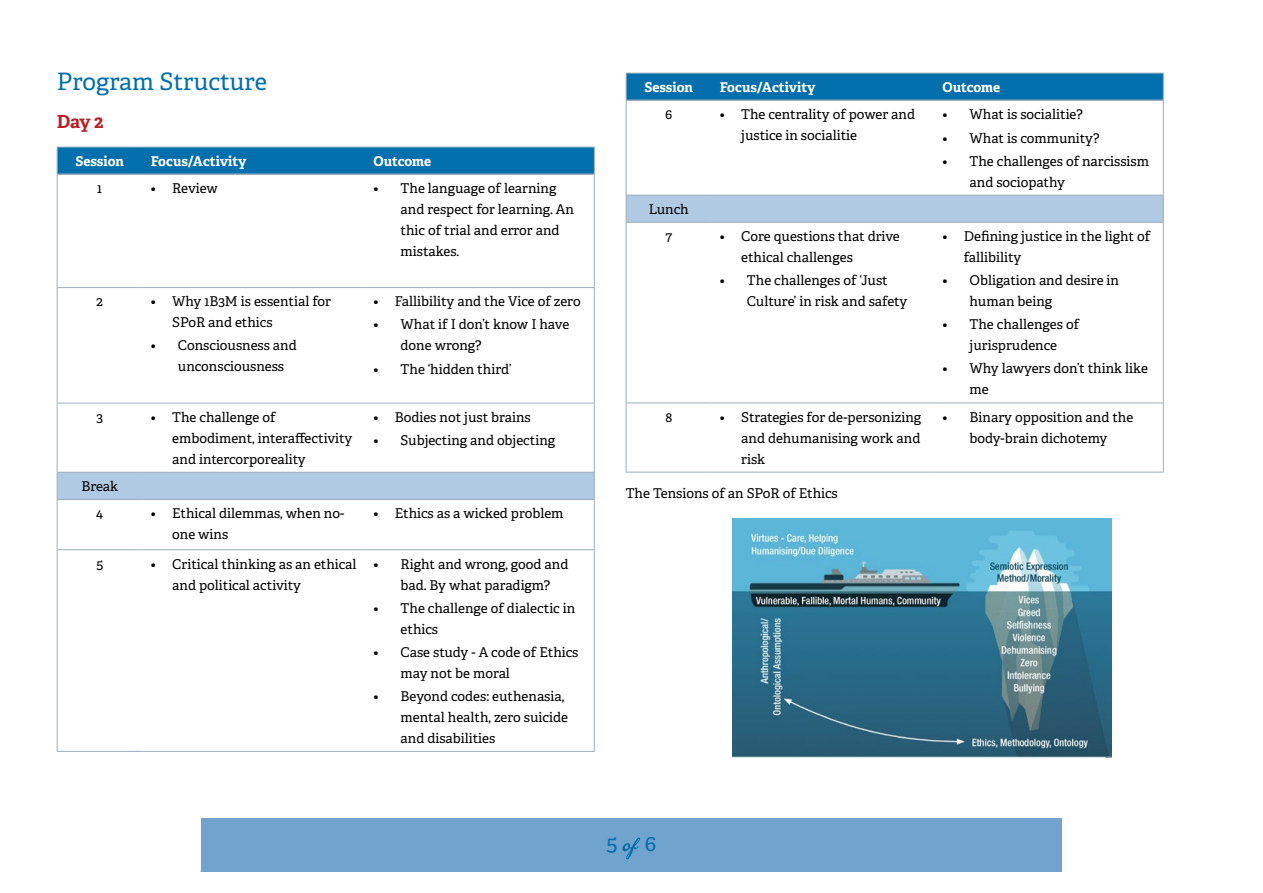
<style>
.page{position:relative;width:1263px;height:893px;background:#fff}
.page>*{position:absolute;margin:0;border:0;box-sizing:border-box;transform-origin:0 0}
.t1{font:24px "Adelle";color:#006fab}
.t2{font:21.75px "Adelle";color:#006fab}
.t3{font:700 18px "Adelle";color:#ba1e25}
.t4{font:13.5px/21px "Adelle";color:#000}
.t5{font:700 13.5px "Adelle";letter-spacing:-.005em;color:#fff}
</style>
<div class="page">
<div style="left:201px;top:818px;width:861px;height:54px;background:#70a4cf"></div>
<svg style="left:622px;top:837px;width:18px;height:22px"></svg>
<div style="left:57px;top:147px;width:538px;height:27px;background:#006fab"></div>
<hr style="left:57px;top:174px;width:1px;height:113px;background:#9ab0bd">
<hr style="left:594px;top:174px;width:1px;height:113px;background:#9ab0bd">
<hr style="left:57px;top:287px;width:85px;height:1px;background:#9ab0bd">
<hr style="left:57px;top:288px;width:1px;height:115px;background:#9ab0bd">
<hr style="left:142px;top:287px;width:223px;height:1px;background:#9ab0bd">
<hr style="left:365px;top:287px;width:230px;height:1px;background:#9ab0bd">
<hr style="left:594px;top:288px;width:1px;height:115px;background:#9ab0bd">
<hr style="left:57px;top:403px;width:85px;height:1px;background:#9ab0bd">
<hr style="left:57px;top:403px;width:1px;height:69px;background:#9ab0bd">
<hr style="left:142px;top:403px;width:223px;height:1px;background:#9ab0bd">
<hr style="left:365px;top:403px;width:230px;height:1px;background:#9ab0bd">
<hr style="left:594px;top:403px;width:1px;height:69px;background:#9ab0bd">
<div style="left:57px;top:472px;width:538px;height:27px;background:#b1cae3"></div>
<hr style="left:57px;top:499px;width:85px;height:1px;background:#9ab0bd">
<hr style="left:57px;top:500px;width:1px;height:49px;background:#9ab0bd">
<hr style="left:142px;top:499px;width:223px;height:1px;background:#9ab0bd">
<hr style="left:365px;top:499px;width:230px;height:1px;background:#9ab0bd">
<hr style="left:594px;top:500px;width:1px;height:49px;background:#9ab0bd">
<hr style="left:58px;top:173px;width:84px;height:2px;background:#9ab0bd">
<hr style="left:142px;top:173px;width:223px;height:2px;background:#9ab0bd">
<hr style="left:365px;top:173px;width:229px;height:2px;background:#9ab0bd">
<hr style="left:57px;top:549px;width:85px;height:1px;background:#9ab0bd">
<hr style="left:57px;top:550px;width:1px;height:201px;background:#9ab0bd">
<hr style="left:142px;top:549px;width:223px;height:1px;background:#9ab0bd">
<hr style="left:365px;top:549px;width:230px;height:1px;background:#9ab0bd">
<hr style="left:594px;top:550px;width:1px;height:201px;background:#9ab0bd">
<hr style="left:57px;top:751px;width:85px;height:1px;background:#9ab0bd">
<hr style="left:142px;top:751px;width:223px;height:1px;background:#9ab0bd">
<hr style="left:365px;top:751px;width:230px;height:1px;background:#9ab0bd">
<svg style="left:626px;top:73px;width:538px;height:27px;background:#0671ab"></svg>
<hr style="left:626px;top:100px;width:85px;height:1px;background:#9ab0bd">
<hr style="left:711px;top:100px;width:223px;height:1px;background:#9ab0bd">
<hr style="left:934px;top:100px;width:229px;height:1px;background:#9ab0bd">
<hr style="left:626px;top:100px;width:1px;height:95px;background:#9ab0bd">
<hr style="left:1163px;top:100px;width:1px;height:95px;background:#9ab0bd">
<div style="left:626px;top:195px;width:538px;height:27px;background:#b1cae3"></div>
<hr style="left:626px;top:222px;width:85px;height:1px;background:#9ab0bd">
<hr style="left:626px;top:223px;width:1px;height:180px;background:#9ab0bd">
<hr style="left:711px;top:222px;width:223px;height:1px;background:#9ab0bd">
<hr style="left:934px;top:222px;width:230px;height:1px;background:#9ab0bd">
<hr style="left:1163px;top:223px;width:1px;height:180px;background:#9ab0bd">
<hr style="left:626px;top:403px;width:85px;height:1px;background:#9ab0bd">
<hr style="left:626px;top:403px;width:1px;height:69px;background:#9ab0bd">
<hr style="left:711px;top:403px;width:223px;height:1px;background:#9ab0bd">
<hr style="left:934px;top:403px;width:230px;height:1px;background:#9ab0bd">
<hr style="left:1163px;top:403px;width:1px;height:69px;background:#9ab0bd">
<hr style="left:626px;top:472px;width:85px;height:1px;background:#9ab0bd">
<hr style="left:711px;top:472px;width:223px;height:1px;background:#9ab0bd">
<hr style="left:934px;top:472px;width:230px;height:1px;background:#9ab0bd">
<img style="left:732px;top:519px;width:379px;height:238px">
<h1 class="t1" style="left:57px;top:67px;width:212px">Program Structure</h1>
<h3 class="t3" style="left:57px;top:110px;width:48px">Day 2</h3>
<p class="t5" style="left:76px;top:152px;width:50px">Session</p>
<p class="t5" style="left:151px;top:152px;width:97px">Focus/Activity</p>
<p class="t5" style="left:374px;top:152px;width:59px">Outcome</p>
<p class="t4" style="left:97px;top:178px;width:6px">1</p>
<p class="t4" style="left:151px;top:178px;width:69px">• Review</p>
<p class="t4" style="left:401px;top:178px;width:175px;text-indent:-27px">• The language of learning and respect for learning. An thic of trial and error and mistakes.</p>
<p class="t4" style="left:97px;top:291px;width:8px">2</p>
<p class="t4" style="left:172px;top:291px;width:160px;text-indent:-21px">• Why 1B3M is essential for<br>SPoR and ethics</p>
<p class="t4" style="left:178px;top:335px;width:120px;text-indent:-27px">• Consciousness and unconsciousness</p>
<p class="t4" style="left:374px;top:291px;width:209px">• Fallibility and the Vice of zero</p>
<p class="t4" style="left:401px;top:314px;width:170px;text-indent:-27px">• What if I don’t know I have done wrong?</p>
<p class="t4" style="left:374px;top:358px;width:139px">• The ‘hidden third’</p>
<p class="t4" style="left:96px;top:407px;width:8px">3</p>
<p class="t4" style="left:172px;top:407px;width:182px;text-indent:-21px">• The challenge of embodiment, interaffectivity and intercorporeality</p>
<p class="t4" style="left:374px;top:407px;width:159px">• Bodies not just brains</p>
<p class="t4" style="left:374px;top:430px;width:183px">• Subjecting and objecting</p>
<p class="t4" style="left:81px;top:473px;width:38px;line-height:27.2px;text-align:center">Break<br>4</p>
<p class="t4" style="left:172px;top:503px;width:174px;text-indent:-21px">• Ethical dilemmas, when no&shy;one wins</p>
<p class="t4" style="left:374px;top:503px;width:192px">• Ethics as a wicked problem</p>
<p class="t4" style="left:96px;top:553px;width:8px">5</p>
<p class="t4" style="left:172px;top:553px;width:186px;text-indent:-21px">• Critical thinking as an ethical and political activity</p>
<p class="t4" style="left:401px;top:553px;width:169px;text-indent:-27px">• Right and wrong, good and bad. By what paradigm?</p>
<p class="t4" style="left:401px;top:598px;width:176px;text-indent:-27px">• The challenge of dialectic in ethics</p>
<p class="t4" style="left:401px;top:642px;width:179px;text-indent:-27px">• Case study - A code of Ethics may not be moral</p>
<p class="t4" style="left:401px;top:686px;width:169px;text-indent:-27px">• Beyond codes: euthenasia, mental health, zero suicide and disabilities</p>
<p class="t5" style="left:644px;top:78px;width:50px">Session</p>
<p class="t5" style="left:720px;top:78px;width:97px">Focus/Activity</p>
<p class="t5" style="left:942px;top:78px;width:59px">Outcome</p>
<p class="t4" style="left:665px;top:104px;width:9px">6</p>
<p class="t4" style="left:741px;top:104px;width:175px;text-indent:-21px">• The centrality of power and justice in socialitie</p>
<p class="t4" style="left:942px;top:104px;width:142px">• What is socialitie?</p>
<p class="t4" style="left:942px;top:127px;width:158px">• What is community?</p>
<p class="t4" style="left:969px;top:151px;width:181px;text-indent:-27px">• The challenges of narcissism and sociopathy</p>
<p class="t4" style="left:649px;top:196px;width:41px;line-height:27.2px;text-align:center">Lunch<br>7</p>
<p class="t4" style="left:741px;top:226px;width:160px;text-indent:-21px">• Core questions that drive ethical challenges</p>
<p class="t4" style="left:747px;top:270px;width:162px;text-indent:-27px">• The challenges of ‘Just<br>Culture’ in risk and safety</p>
<p class="t4" style="left:964px;top:226px;width:188px;text-indent:-21px">• Defining justice in the light of fallibility</p>
<p class="t4" style="left:969px;top:270px;width:151px;text-indent:-27px">• Obligation and desire in human being</p>
<p class="t4" style="left:942px;top:314px;width:138px;text-align:center">• The challenges of jurisprudence</p>
<p class="t4" style="left:969px;top:358px;width:180px;text-indent:-27px">• Why lawyers don’t think like me</p>
<p class="t4" style="left:665px;top:407px;width:8px">8</p>
<p class="t4" style="left:741px;top:407px;width:181px;text-align:justify;text-indent:-21px">• Strategies for de-personizing and dehumanising work and risk</p>
<p class="t4" style="left:942px;top:407px;width:192px;text-align:center">• Binary opposition and the body-brain dichotemy</p>
<p class="t4" style="left:626px;top:482px;width:214px">The Tensions of an SPoR of Ethics</p>
<h2 class="t2" style="left:606px;top:830px;width:13px">5</h2>
<h2 class="t2" style="left:645px;top:830px;width:13px">6</h2>
</div>
